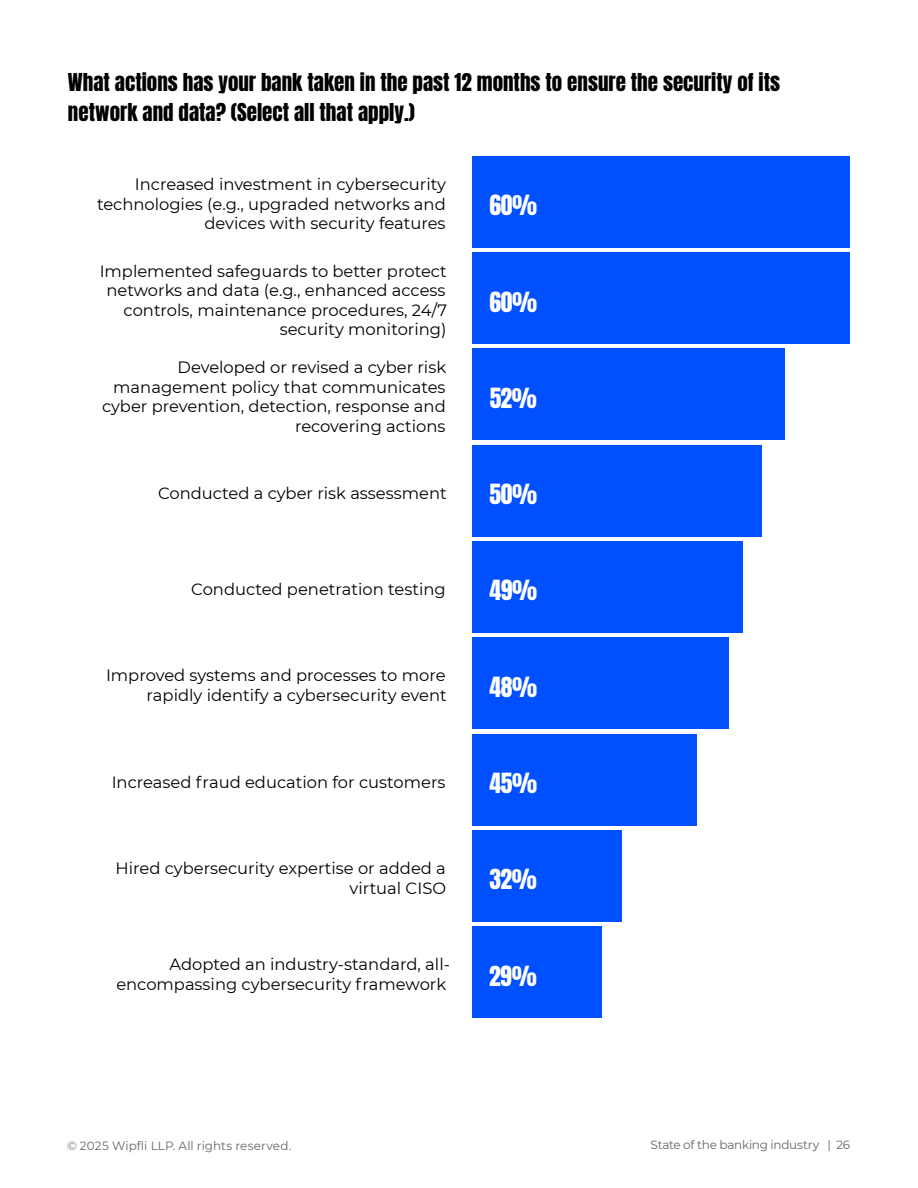
<style>
.page{position:relative;width:918px;height:1188px;background:#fff}
.page>*{position:absolute;margin:0;border:0;box-sizing:border-box;transform-origin:0 0}
.t1{font:23.7px "Anton";letter-spacing:-.02em;color:#fff}
.t2{font:21px/30px "Anton";color:#000}
.t3{font:16.35px/19.6px "Montserrat";color:#000;text-align:right}
.t4{font:12px "Montserrat";letter-spacing:-.005em;color:#63666a}
</style>
<div class="page">
<div style="left:472px;top:156px;width:378px;height:92px;background:#0050ff"></div>
<div style="left:472px;top:349px;width:313px;height:91px;background:#0050ff"></div>
<div style="left:472px;top:637px;width:257px;height:92px;background:#0050ff"></div>
<div style="left:472px;top:252px;width:378px;height:92px;background:#0050ff"></div>
<div style="left:472px;top:445px;width:290px;height:92px;background:#0050ff"></div>
<div style="left:472px;top:541px;width:271px;height:92px;background:#0050ff"></div>
<div style="left:472px;top:734px;width:225px;height:92px;background:#0050ff"></div>
<div style="left:472px;top:830px;width:150px;height:92px;background:#0050ff"></div>
<div style="left:472px;top:926px;width:130px;height:92px;background:#0050ff"></div>
<p class="t2" style="left:68px;top:69px;width:714px">What actions has your bank taken in the past 12 months to ensure the security of its network and data? (Select all that apply.)</p>
<p class="t3" style="left:97px;top:174px;width:351px">Increased investment in cybersecurity technologies (e.g., upgraded networks and devices with security features</p>
<p class="t3" style="left:100px;top:260px;width:349px">Implemented safeguards to better protect networks and data (e.g., enhanced access controls, maintenance procedures, 24/7 security monitoring)</p>
<p class="t3" style="left:102px;top:357px;width:346px">Developed or revised a cyber risk management policy that communicates cyber prevention, detection, response and recovering actions</p>
<h1 class="t1" style="left:490px;top:193px;width:49px">60%</h1>
<h1 class="t1" style="left:490px;top:290px;width:49px">60%</h1>
<h1 class="t1" style="left:490px;top:386px;width:49px">52%</h1>
<p class="t3" style="left:158px;top:482px;width:290px">Conducted a cyber risk assessment</p>
<h1 class="t1" style="left:490px;top:482px;width:49px">50%</h1>
<p class="t3" style="left:191px;top:579px;width:256px">Conducted penetration testing</p>
<h1 class="t1" style="left:490px;top:578px;width:49px">49%</h1>
<p class="t3" style="left:106px;top:665px;width:342px">Improved systems and processes to more rapidly identify a cybersecurity event</p>
<h1 class="t1" style="left:490px;top:675px;width:49px">48%</h1>
<p class="t3" style="left:112px;top:771px;width:335px">Increased fraud education for customers</p>
<h1 class="t1" style="left:490px;top:771px;width:49px">45%</h1>
<p class="t3" style="left:116px;top:858px;width:332px">Hired cybersecurity expertise or added a virtual CISO</p>
<h1 class="t1" style="left:489px;top:867px;width:49px">32%</h1>
<p class="t3" style="left:116px;top:954px;width:335px">Adopted an industry-standard, all&shy;encompassing cybersecurity framework</p>
<h1 class="t1" style="left:489px;top:964px;width:49px">29%</h1>
<p class="t4" style="left:67px;top:1137px;width:226px">© 2025 Wipfli LLP. All rights reserved.</p>
<p class="t4" style="left:651px;top:1137px;width:201px">State of the banking industry | 26</p>
</div>
